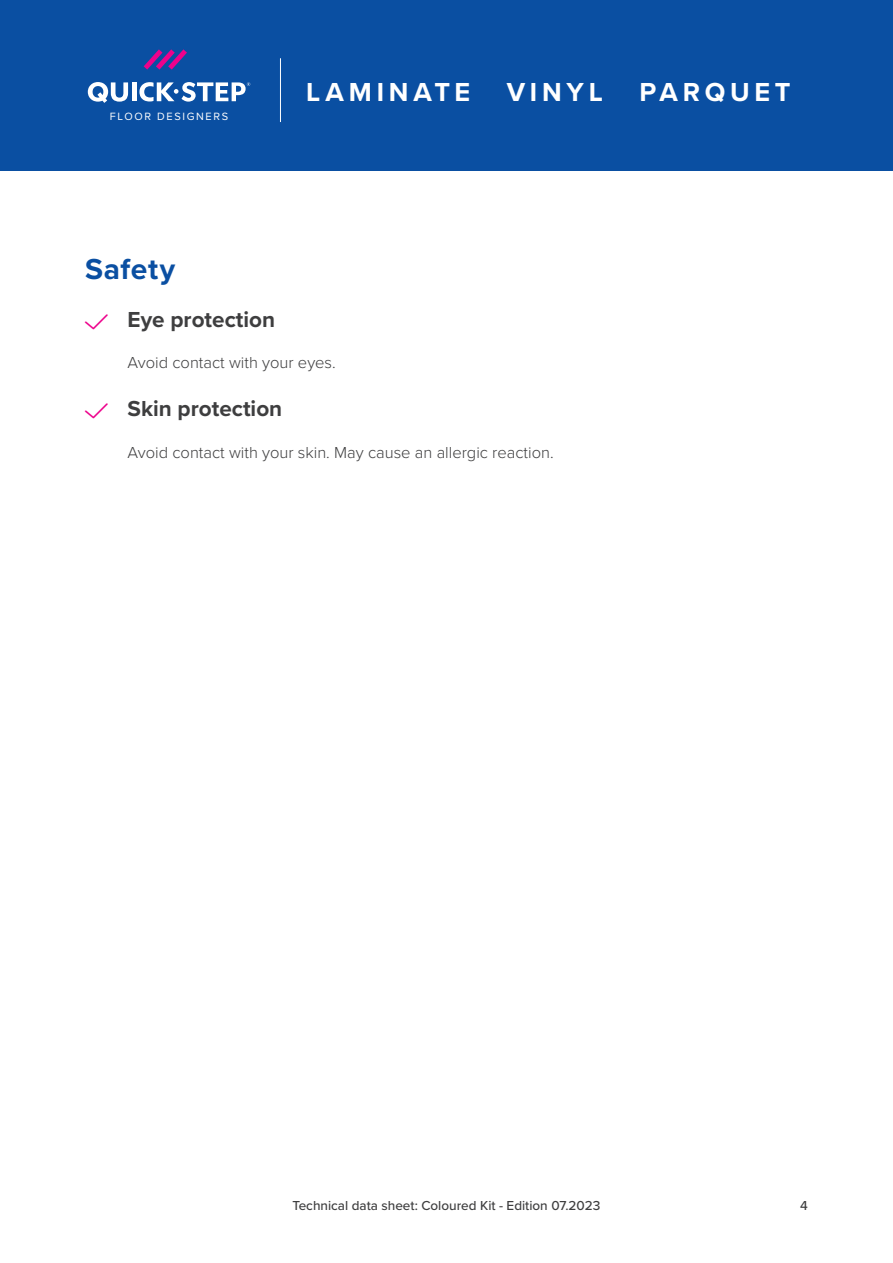
<style>
.page{position:relative;width:893px;height:1263px;background:#fff}
.page>*{position:absolute;margin:0;border:0;box-sizing:border-box;transform-origin:0 0}
.t1{font:700 30px "Proxima Nova";letter-spacing:.025em;color:#0a4fa2}
.Range{font:700 27px "Proxima Nova";letter-spacing:.175em;color:#fff}
.t2{font:700 22.5px "Proxima Nova";color:#3e3e3f}
.List-Description{font:300 16.5px "Proxima Nova";color:#3e3e3f}
.t3{font:500 13.5px "Proxima Nova";color:#3e3e3f}
.FloorDesigners{font:10.95px "Proxima Nova";letter-spacing:.15em;color:#fff}
</style>
<div class="page">
<div style="left:0;top:0;width:893px;height:170px;background:#0a4fa2"></div>
<hr style="left:280px;top:58px;width:1px;height:64px;background:#fff">
<svg style="left:144px;top:49px;width:43px;height:21px"></svg>
<svg style="left:88px;top:82px;width:40px;height:21px"></svg>
<hr style="left:132px;top:82px;width:4px;height:19px;background:#fff">
<svg style="left:139px;top:82px;width:111px;height:20px"></svg>
<p class="FloorDesigners" style="left:110px;top:108px;width:120px">FLOOR DESIGNERS</p>
<p class="Range" style="left:306px;top:72px;width:166px">LAMINATE</p>
<p class="Range" style="left:507px;top:72px;width:98px">VINYL</p>
<p class="Range" style="left:639px;top:72px;width:153px">PARQUET</p>
<p class="t1" style="left:85px;top:246px;width:92px">Safety</p>
<p class="t2" style="left:128px;top:303px;width:149px">Eye protection</p>
<p class="List-Description" style="left:128px;top:350px;width:210px">Avoid contact with your eyes.</p>
<p class="t2" style="left:128px;top:392px;width:156px">Skin protection</p>
<p class="List-Description" style="left:128px;top:440px;width:428px">Avoid contact with your skin. May cause an allergic reaction.</p>
<p class="t3" style="left:292px;top:1195px;width:309px">Technical data sheet: Coloured Kit - Edition 07.2023</p>
<p class="t3" style="left:800px;top:1195px;width:9px">4</p>
</div>
